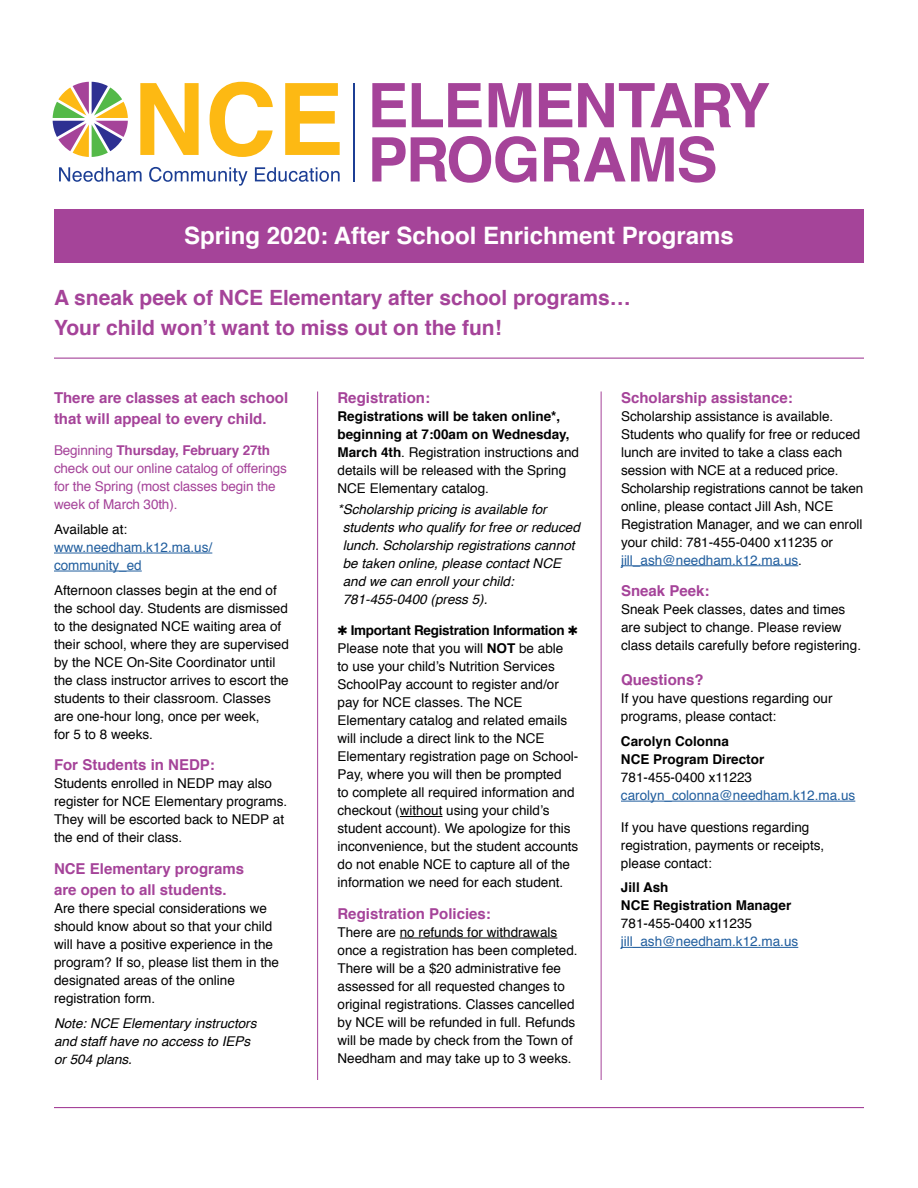
<style>
.page{position:relative;width:918px;height:1188px;background:#fff}
.page>*{position:absolute;margin:0;border:0;box-sizing:border-box;transform-origin:0 0}
.t1{font:700 24px "Helvetica";color:#fff}
.t2{font:700 21px/30px "Helvetica";color:#a54399}
.t3{font:700 15px/21px "Helvetica";color:#a54399}
.t4{font:13.5px/18px "Helvetica";color:#000}
.t5{font:italic 13.5px/18px "Helvetica";color:#000}
.t6{font:13.5px/18px "Helvetica";letter-spacing:-.01em;color:#a54399}
.t7{font:13.5px/18px "Helvetica";color:#215e9e}
.t8{font:700 13.5px/18px "Helvetica";color:#000}
.s1{font-weight:700}
.s2{color:#215e9e}
</style>
<div class="page">
<div style="left:54px;top:209px;width:810px;height:54px;background:#a54499"></div>
<hr style="left:54px;top:358px;width:810px;height:1px;background:#a54399">
<hr style="left:54px;top:553px;width:158px;height:1px;background:#215e9e">
<hr style="left:54px;top:571px;width:88px;height:1px;background:#215e9e">
<hr style="left:400px;top:816px;width:43px;height:1px;background:#000">
<hr style="left:400px;top:938px;width:157px;height:1px;background:#000">
<hr style="left:621px;top:565px;width:177px;height:1px;background:#215e9e">
<hr style="left:621px;top:801px;width:234px;height:1px;background:#215e9e">
<hr style="left:621px;top:947px;width:177px;height:1px;background:#215e9e">
<hr style="left:601px;top:391px;width:1px;height:689px;background:#a54399">
<hr style="left:317px;top:391px;width:1px;height:689px;background:#a54399">
<hr style="left:54px;top:1107px;width:810px;height:1px;background:#a54399">
<svg style="left:140px;top:83px;width:59px;height:72px"></svg>
<svg style="left:210px;top:82px;width:63px;height:75px"></svg>
<svg style="left:285px;top:83px;width:55px;height:72px"></svg>
<svg style="left:59px;top:167px;width:83px;height:15px"></svg>
<svg style="left:149px;top:167px;width:99px;height:19px"></svg>
<svg style="left:255px;top:167px;width:85px;height:15px"></svg>
<svg style="left:372px;top:83px;width:34px;height:44px"></svg>
<svg style="left:412px;top:83px;width:70px;height:44px"></svg>
<svg style="left:489px;top:83px;width:42px;height:44px"></svg>
<svg style="left:539px;top:83px;width:33px;height:44px"></svg>
<svg style="left:578px;top:83px;width:191px;height:44px"></svg>
<svg style="left:372px;top:136px;width:164px;height:47px"></svg>
<svg style="left:544px;top:136px;width:171px;height:47px"></svg>
<svg style="left:53px;top:82px;width:75px;height:75px"></svg>
<hr style="left:353px;top:83px;width:1px;height:98px;background:#1c3e94">
<h1 class="t1" style="left:184px;top:217px;width:551px">Spring 2020: After School Enrichment Programs</h1>
<h2 class="t2" style="left:54px;top:283px;width:578px">A sneak peek of NCE Elementary after school programs…<br>Your child won’t want to miss out on the fun!</h2>
<p class="t3" style="left:54px;top:387px;width:236px">There are classes at each school that will appeal to every child.</p>
<p class="t6" style="left:54px;top:442px;width:234px">Beginning <span class="s1">Thursday, February 27th </span>check out our online catalog of offerings for the Spring (most classes begin the week of March 30th).</p>
<p class="t4" style="left:54px;top:521px;width:75px">Available at:</p>
<p class="t7" style="left:54px;top:539px;width:160px">www.needham.k12.ma.us/ community_ed</p>
<p class="t4" style="left:54px;top:581px;width:236px">Afternoon classes begin at the end of the school day. Students are dismissed to the designated NCE waiting area of their school, where they are supervised by the NCE On-Site Coordinator until the class instructor arrives to escort the students to their classroom. Classes are one-hour long, once per week,<br>for 5 to 8 weeks.</p>
<p class="t3" style="left:54px;top:755px;width:162px">For Students in NEDP:</p>
<p class="t4" style="left:54px;top:775px;width:235px">Students enrolled in NEDP may also register for NCE Elementary programs.<br>They will be escorted back to NEDP at the end of their class.</p>
<p class="t3" style="left:54px;top:858px;width:192px;line-height:21.6px">NCE Elementary programs are open to all students.</p>
<p class="t4" style="left:54px;top:900px;width:227px">Are there special considerations we should know about so that your child will have a positive experience in the program? If so, please list them in the designated areas of the online registration form.</p>
<p class="t5" style="left:54px;top:1015px;width:204px">Note: NCE Elementary instructors and staff have no access to IEPs or 504 plans.</p>
<p class="t3" style="left:338px;top:387px;width:94px">Registration:</p>
<p class="t4" style="left:338px;top:407px;width:243px"><span class="s1">Registrations will be taken online*, beginning at 7:00am on Wednesday, March 4th</span>. Registration instructions and details will be released with the Spring NCE Elementary catalog.</p>
<p class="t5" style="left:343px;top:501px;width:239px;text-indent:-5px">*Scholarship pricing is available for students who qualify for free or reduced lunch. Scholarship registrations cannot be taken online, please contact NCE and we can enroll your child:<br>781-455-0400 (press 5).</p>
<p class="t4" style="left:338px;top:622px;width:242px">✱ <span class="s1">Important Registration Information</span> ✱ Please note that you will <span class="s1">NOT</span> be able<br>to use your child’s Nutrition Services SchoolPay account to register and/or pay for NCE classes. The NCE Elementary catalog and related emails will include a direct link to the NCE Elementary registration page on School-Pay, where you will then be prompted<br>to complete all required information and checkout (without using your child’s student account). We apologize for this inconvenience, but the student accounts do not enable NCE to capture all of the information we need for each student.</p>
<p class="t3" style="left:338px;top:903px;width:155px">Registration Policies:</p>
<p class="t4" style="left:337px;top:924px;width:242px">There are no refunds for withdrawals once a registration has been completed.<br>There will be a $20 administrative fee assessed for all requested changes to original registrations. Classes cancelled by NCE will be refunded in full. Refunds will be made by check from the Town of Needham and may take up to 3 weeks.</p>
<p class="t3" style="left:621px;top:387px;width:173px">Scholarship assistance:</p>
<p class="t4" style="left:621px;top:407px;width:244px">Scholarship assistance is available.<br>Students who qualify for free or reduced lunch are invited to take a class each session with NCE at a reduced price.<br>Scholarship registrations cannot be taken online, please contact Jill Ash, NCE Registration Manager, and we can enroll your child: 781-455-0400 x11235 or <span class="s2">jill_ash@needham.k12.ma.us</span>.</p>
<p class="t3" style="left:621px;top:581px;width:90px">Sneak Peek:</p>
<p class="t4" style="left:621px;top:601px;width:242px">Sneak Peek classes, dates and times are subject to change. Please review class details carefully before registering.</p>
<p class="t3" style="left:621px;top:670px;width:84px">Questions?</p>
<p class="t4" style="left:621px;top:690px;width:213px">If you have questions regarding our programs, please contact:</p>
<p class="t8" style="left:621px;top:733px;width:145px">Carolyn Colonna<br>NCE Program Director</p>
<p class="t4" style="left:621px;top:769px;width:133px">781-455-0400 x11223</p>
<p class="t7" style="left:621px;top:787px;width:236px">carolyn_colonna@needham.k12.ma.us</p>
<p class="t4" style="left:621px;top:818px;width:205px">If you have questions regarding registration, payments or receipts, please contact:</p>
<p class="t8" style="left:621px;top:879px;width:172px">Jill Ash<br>NCE Registration Manager</p>
<p class="t4" style="left:621px;top:915px;width:133px">781-455-0400 x11235</p>
<p class="t7" style="left:621px;top:933px;width:179px">jill_ash@needham.k12.ma.us</p>
</div>
